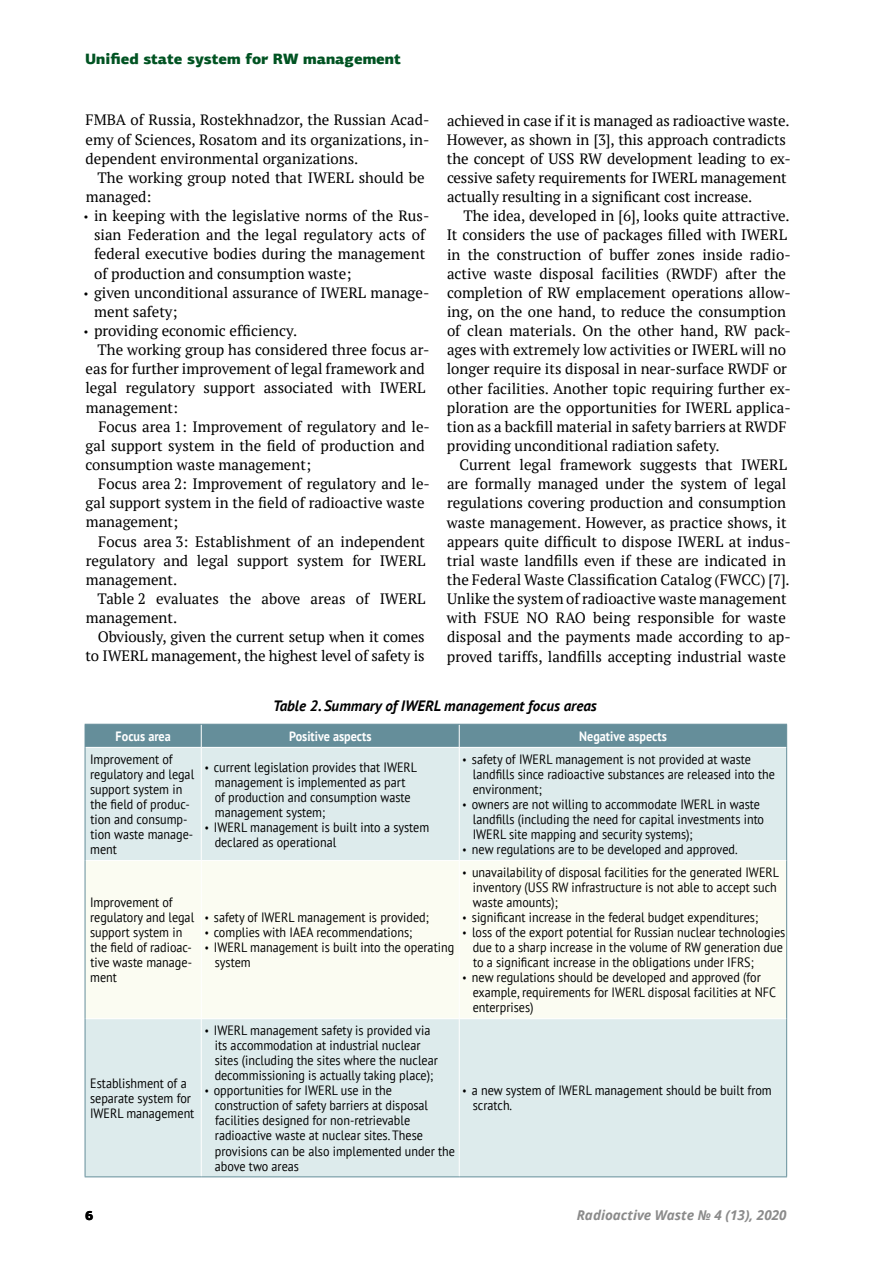
<style>
.page{position:relative;width:893px;height:1263px;background:#fff}
.page>*{position:absolute;margin:0;border:0;box-sizing:border-box;transform-origin:0 0}
.t1{font:15px/19.2px "PT Serif";color:#000}
.t2{font:italic 700 15px "PT Sans";color:#000}
.t3{font:900 15px "PF Agora Sans Pro";color:#005322}
.t4{font:13.5px/15px "PT Sans";color:#000;scale:.9 1}
.t5{font:700 13.5px "PT Sans";color:#fff;scale:.9 1}
.t6{font:italic 700 13.5px "Noto Sans";color:#8b8b8b}
.t7{font:900 13.5px "PF Agora Sans Pro";color:#000}
.s1{font-family:"PF Agora Sans Pro";font-size:14.25px}
</style>
<div class="page">
<div style="left:86px;top:748px;width:700px;height:428px;background:#ddebec"></div>
<div style="left:86px;top:861px;width:700px;height:157px;background:#fbfcf2"></div>
<hr style="left:201px;top:748px;width:1px;height:112px;background:#fff">
<hr style="left:459px;top:748px;width:1px;height:112px;background:#fff">
<hr style="left:85px;top:860px;width:116px;height:1px;background:#fff">
<hr style="left:201px;top:860px;width:258px;height:1px;background:#fff">
<hr style="left:201px;top:861px;width:1px;height:157px;background:#fff">
<hr style="left:459px;top:860px;width:327px;height:1px;background:#fff">
<hr style="left:459px;top:861px;width:1px;height:157px;background:#fff">
<hr style="left:85px;top:1018px;width:116px;height:1px;background:#fff">
<hr style="left:201px;top:1018px;width:258px;height:1px;background:#fff">
<hr style="left:201px;top:1019px;width:1px;height:157px;background:#fff">
<hr style="left:459px;top:1018px;width:327px;height:1px;background:#fff">
<hr style="left:459px;top:1019px;width:1px;height:157px;background:#fff">
<svg style="left:85px;top:724px;width:702px;height:23px;background:#668f9b"></svg>
<hr style="left:85px;top:747px;width:1px;height:113px;background:#658e9a">
<hr style="left:786px;top:747px;width:1px;height:113px;background:#658e9a">
<hr style="left:85px;top:860px;width:1px;height:159px;background:#658e9a">
<hr style="left:786px;top:860px;width:1px;height:159px;background:#658e9a">
<hr style="left:85px;top:1019px;width:1px;height:157px;background:#658e9a">
<hr style="left:786px;top:1019px;width:1px;height:157px;background:#658e9a">
<hr style="left:85px;top:1176px;width:116px;height:1px;background:#658e9a">
<hr style="left:201px;top:1176px;width:258px;height:1px;background:#658e9a">
<hr style="left:459px;top:1176px;width:328px;height:1px;background:#658e9a">
<p class="t3" style="left:85px;top:49px;width:317px">Unified state system for RW management</p>
<p class="t1" style="left:86px;top:110px;width:345px;text-align:justify">FMBA of Russia, Rostekhnadzor, the Russian Acad&shy;emy of Sciences, Rosatom and its organizations, in&shy;dependent environmental organizations.</p>
<p class="t1" style="left:86px;top:168px;width:340px;text-indent:12px">The working group noted that IWERL should be managed:</p>
<p class="t1" style="left:94px;top:206px;width:337px;text-indent:-10px"><span class="s1">•</span> in keeping with the legislative norms of the Rus&shy;sian Federation and the legal regulatory acts of federal executive bodies during the management of production and consumption waste;</p>
<p class="t1" style="left:94px;top:283px;width:337px;text-indent:-11px"><span class="s1">•</span> given unconditional assurance of IWERL manage&shy;ment safety;</p>
<p class="t1" style="left:84px;top:321px;width:215px"><span class="s1">•</span> providing economic efficiency.</p>
<p class="t1" style="left:98px;top:340px;width:333px">The working group has considered three focus ar-</p>
<p class="t1" style="left:86px;top:359px;width:341px">eas for further improvement of legal framework and</p>
<p class="t1" style="left:85px;top:378px;width:342px">legal regulatory support associated with IWERL</p>
<p class="t1" style="left:86px;top:397px;width:94px">management:</p>
<p class="t1" style="left:98px;top:417px;width:333px">Focus area 1: Improvement of regulatory and le-</p>
<p class="t1" style="left:86px;top:436px;width:341px">gal support system in the field of production and</p>
<p class="t1" style="left:86px;top:455px;width:227px">consumption waste management;</p>
<p class="t1" style="left:98px;top:474px;width:333px">Focus area 2: Improvement of regulatory and le-</p>
<p class="t1" style="left:86px;top:493px;width:341px">gal support system in the field of radioactive waste</p>
<p class="t1" style="left:86px;top:512px;width:94px">management;</p>
<p class="t1" style="left:98px;top:531px;width:328px">Focus area 3: Establishment of an independent</p>
<p class="t1" style="left:86px;top:551px;width:341px">regulatory and legal support system for IWERL</p>
<p class="t1" style="left:86px;top:570px;width:91px">management.</p>
<p class="t1" style="left:98px;top:589px;width:329px">Table 2 evaluates the above areas of IWERL</p>
<p class="t1" style="left:86px;top:608px;width:91px">management.</p>
<p class="t1" style="left:98px;top:627px;width:328px">Obviously, given the current setup when it comes</p>
<p class="t1" style="left:86px;top:646px;width:341px">to IWERL management, the highest level of safety is</p>
<p class="t1" style="left:447px;top:110px;width:345px">achieved in case if it is managed as radioactive waste.<br>However, as shown in [3], this approach contradicts the concept of USS RW development leading to ex&shy;cessive safety requirements for IWERL management actually resulting in a significant cost increase.</p>
<p class="t1" style="left:447px;top:206px;width:346px;text-indent:17px">The idea, developed in [6], looks quite attractive.<br>It considers the use of packages filled with IWERL in the construction of buffer zones inside radio&shy;active waste disposal facilities (RWDF) after the completion of RW emplacement operations allow&shy;ing, on the one hand, to reduce the consumption of clean materials. On the other hand, RW pack&shy;ages with extremely low activities or IWERL will no longer require its disposal in near-surface RWDF or other facilities. Another topic requiring further ex&shy;ploration are the opportunities for IWERL applica&shy;tion as a backfill material in safety barriers at RWDF providing unconditional radiation safety.</p>
<p class="t1" style="left:447px;top:455px;width:345px;text-align:center">Current legal framework suggests that IWERL are formally managed under the system of legal regulations covering production and consumption waste management. However, as practice shows, it appears quite difficult to dispose IWERL at indus&shy;trial waste landfills even if these are indicated in the Federal Waste Classification Catalog (FWCC) [7].<br>Unlike the system of radioactive waste management with FSUE NO RAO being responsible for waste disposal and the payments made according to ap&shy;proved tariffs, landfills accepting industrial waste</p>
<p class="t2" style="left:273px;top:696px;width:325px">Table 2. Summary of IWERL management focus areas</p>
<p class="t5" style="left:116px;top:727px;width:63px">Focus area</p>
<p class="t5" style="left:289px;top:727px;width:93px">Positive aspects</p>
<p class="t5" style="left:579px;top:727px;width:99px">Negative aspects</p>
<p class="t4" style="left:90px;top:752px;width:117px">Improvement of regulatory and legal support system in the field of produc&shy;tion and consump&shy;tion waste manage&shy;ment</p>
<p class="t4" style="left:215px;top:759px;width:226px;text-indent:-10px"><span class="s1">•</span> current legislation provides that IWERL management is implemented as part of production and consumption waste management system;</p>
<p class="t4" style="left:473px;top:752px;width:337px;text-indent:-10px"><span class="s1">•</span> safety of IWERL management is not provided at waste landfills since radioactive substances are released into the environment;</p>
<p class="t4" style="left:473px;top:797px;width:325px;text-indent:-10px"><span class="s1">•</span> owners are not willing to accommodate IWERL in waste landfills (including the need for capital investments into<br>IWERL site mapping and security systems);</p>
<p class="t4" style="left:463px;top:842px;width:307px"><span class="s1">•</span> new regulations are to be developed and approved.</p>
<p class="t4" style="left:215px;top:819px;width:240px;text-indent:-10px"><span class="s1">•</span> IWERL management is built into a system declared as operational</p>
<p class="t4" style="left:90px;top:895px;width:117px">Improvement of regulatory and legal support system in the field of radioac&shy;tive waste manage&shy;ment</p>
<p class="t4" style="left:90px;top:1075px;width:118px">Establishment of a separate system for<br>IWERL management</p>
<p class="t4" style="left:205px;top:910px;width:251px"><span class="s1">•</span> safety of IWERL management is provided;</p>
<p class="t4" style="left:205px;top:925px;width:232px"><span class="s1">•</span> complies with IAEA recommendations;</p>
<p class="t4" style="left:215px;top:940px;width:267px;text-indent:-10px"><span class="s1">•</span> IWERL management is built into the operating system</p>
<p class="t4" style="left:473px;top:865px;width:342px;text-indent:-10px"><span class="s1">•</span> unavailability of disposal facilities for the generated IWERL inventory (USS RW infrastructure is not able to accept such waste amounts);</p>
<p class="t4" style="left:463px;top:910px;width:330px"><span class="s1">•</span> significant increase in the federal budget expenditures;</p>
<p class="t4" style="left:473px;top:925px;width:349px;text-indent:-10px"><span class="s1">•</span> loss of the export potential for Russian nuclear technologies due to a sharp increase in the volume of RW generation due to a significant increase in the obligations under IFRS;</p>
<p class="t4" style="left:473px;top:970px;width:339px;text-indent:-10px"><span class="s1">•</span> new regulations should be developed and approved (for example, requirements for IWERL disposal facilities at NFC enterprises)</p>
<p class="t4" style="left:215px;top:1023px;width:249px;text-indent:-10px"><span class="s1">•</span> IWERL management safety is provided via its accommodation at industrial nuclear sites (including the sites where the nuclear decommissioning is actually taking place);</p>
<p class="t4" style="left:215px;top:1083px;width:269px;text-indent:-10px"><span class="s1">•</span> opportunities for IWERL use in the construction of safety barriers at disposal facilities designed for non-retrievable radioactive waste at nuclear sites. These provisions can be also implemented under the above two areas</p>
<p class="t4" style="left:473px;top:1083px;width:334px;text-indent:-10px"><span class="s1">•</span> a new system of IWERL management should be built from scratch.</p>
<p class="t7" style="left:85px;top:1207px;width:10px">6</p>
<p class="t6" style="left:577px;top:1206px;width:211px">Radioactive Waste № 4 (13), 2020</p>
</div>
